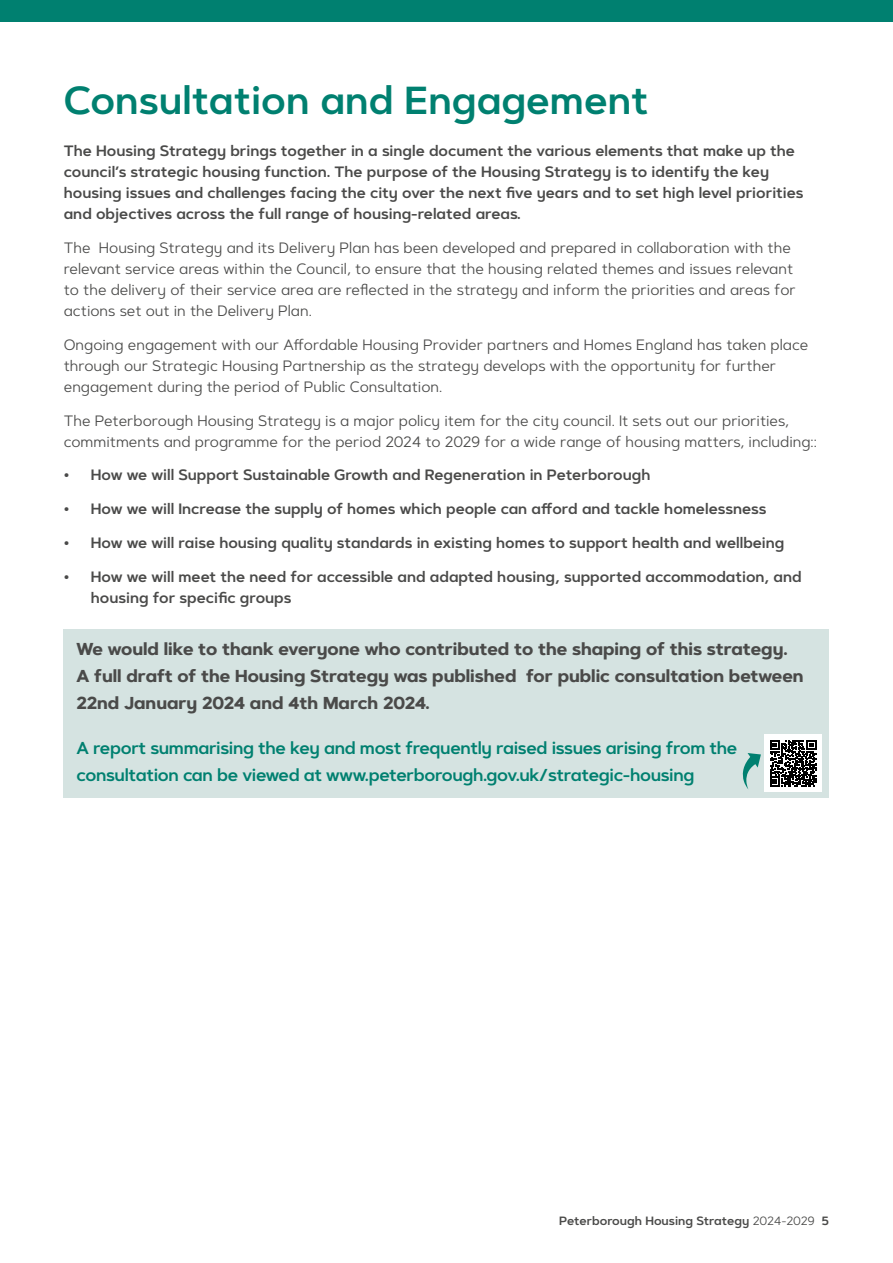
<style>
.page{position:relative;width:893px;height:1263px;background:#fff}
.page>*{position:absolute;margin:0;border:0;box-sizing:border-box;transform-origin:0 0}
._1__Main_header_26pt_Artegra_Semi{font:600 39px "Artegra Sans Alt";color:#008070}
._3__Lead_in_Copy_10pt_Artegra_semi{font:700 17.25px/27px "Artegra Sans Alt";color:#4a4a49}
._3__Lead_in_Copy_10pt_Artegra_semi-2{font:600 17.25px/27px "Artegra Sans Alt";letter-spacing:-.02em;color:#008070}
._4__Body_Copy_10pt_Artegra_regular{font:15px/21px "Artegra Sans Alt";color:#4a4a49}
._3__Lead_in_Copy_10pt_Artegra_semi-3{font:600 15px/21px "Artegra Sans Alt";color:#4a4a49}
.t1{font:600 12px "Artegra Sans Alt";color:#4a4a49}
.s1{font-weight:400}
</style>
<div class="page">
<div style="left:0;top:0;width:893px;height:21px;background:#008070"></div>
<div style="left:64px;top:629px;width:765px;height:169px;background:#d5e3e1"></div>
<div style="left:764px;top:735px;width:58px;height:57px;background:#fff"></div>
<svg style="left:770px;top:740px;width:46px;height:46px"></svg>
<svg style="left:743px;top:753px;width:18px;height:36px"></svg>
<p class="_1__Main_header_26pt_Artegra_Semi" style="left:64px;top:72px;width:586px">Consultation and Engagement</p>
<p class="_3__Lead_in_Copy_10pt_Artegra_semi-3" style="left:64px;top:141px;width:741px">The Housing Strategy brings together in a single document the various elements that make up the council’s strategic housing function. The purpose of the Housing Strategy is to identify the key housing issues and challenges facing the city over the next five years and to set high level priorities and objectives across the full range of housing-related areas.</p>
<p class="_4__Body_Copy_10pt_Artegra_regular" style="left:64px;top:237px;width:734px">The Housing Strategy and its Delivery Plan has been developed and prepared in collaboration with the relevant service areas within the Council, to ensure that the housing related themes and issues relevant to the delivery of their service area are reflected in the strategy and inform the priorities and areas for actions set out in the Delivery Plan.</p>
<p class="_4__Body_Copy_10pt_Artegra_regular" style="left:64px;top:334px;width:746px">Ongoing engagement with our Affordable Housing Provider partners and Homes England has taken place through our Strategic Housing Partnership as the strategy develops with the opportunity for further engagement during the period of Public Consultation.</p>
<p class="_4__Body_Copy_10pt_Artegra_regular" style="left:64px;top:409px;width:755px">The Peterborough Housing Strategy is a major policy item for the city council. It sets out our priorities, commitments and programme for the period 2024 to 2029 for a wide range of housing matters, including::</p>
<p class="_3__Lead_in_Copy_10pt_Artegra_semi-3" style="left:64px;top:465px;width:588px">• How we will Support Sustainable Growth and Regeneration in Peterborough</p>
<p class="_3__Lead_in_Copy_10pt_Artegra_semi-3" style="left:64px;top:498px;width:704px">• How we will Increase the supply of homes which people can afford and tackle homelessness</p>
<p class="_3__Lead_in_Copy_10pt_Artegra_semi-3" style="left:64px;top:532px;width:722px">• How we will raise housing quality standards in existing homes to support health and wellbeing</p>
<p class="_3__Lead_in_Copy_10pt_Artegra_semi-3" style="left:91px;top:566px;width:712px;text-indent:-27px">• How we will meet the need for accessible and adapted housing, supported accommodation, and housing for specific groups</p>
<p class="_3__Lead_in_Copy_10pt_Artegra_semi" style="left:77px;top:636px;width:729px">We would like to thank everyone who contributed to the shaping of this strategy.<br>A full draft of the Housing Strategy was published for public consultation between<br>22nd January 2024 and 4th March 2024.</p>
<p class="_3__Lead_in_Copy_10pt_Artegra_semi-2" style="left:77px;top:735px;width:662px">A report summarising the key and most frequently raised issues arising from the consultation can be viewed at www.peterborough.gov.uk/strategic-housing</p>
<p class="t1" style="left:559px;top:1212px;width:272px">Peterborough Housing Strategy <span class="s1">2024-2029</span> 5</p>
</div>
